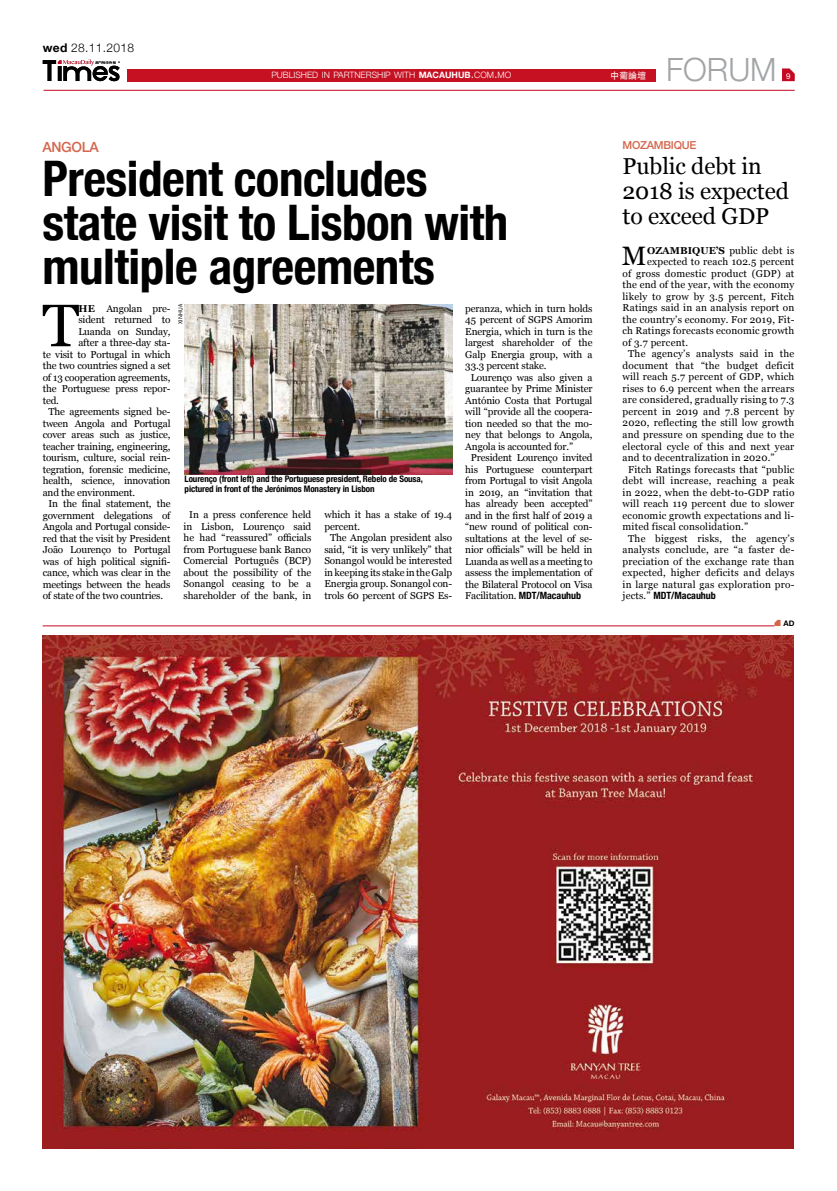
<style>
.page{position:relative;width:837px;height:1191px;background:#fff}
.page>*{position:absolute;margin:0;border:0;box-sizing:border-box;transform-origin:0 0}
.t1{font:59.8px "Georgia";color:#000}
.t2{font:700 condensed 49px/44px "Helvetica Neue";letter-spacing:-.01em;color:#000}
.t3{font:300 32px "Helvetica Neue";color:#a3a4a6}
.t4{font:26.6px "Georgia";color:#000}
.t5{font:23px/25px "Georgia";letter-spacing:-.005em;color:#000}
.t6{font:500 14px "Helvetica Neue";letter-spacing:-.025em;color:#d5664d}
.t7{font:300 12px "Helvetica Neue";letter-spacing:.025em;color:#000}
.t8{font:500 11px "Helvetica Neue";letter-spacing:-.025em;color:#d5664d}
.t9{font:10px/11.5px "Georgia";letter-spacing:-.01em;color:#000;text-align:center}
.t10{font:10px "Georgia";letter-spacing:.02em;color:#000}
.t11{font:700 condensed 10px "Helvetica Neue";letter-spacing:-.005em;color:#000}
.t12{font:700 condensed 9px/10px "Helvetica Neue";letter-spacing:-.01em;color:#000}
.t13{font:9px "Adobe Heiti Std";color:#fff}
.t14{font:300 8.8px "Helvetica Neue";color:#fff}
.t15{font:8px "Helvetica Neue";color:#fff}
.t16{font:700 7.7px "Helvetica Neue";color:#000}
.t17{font:6px "Franklin Gothic";letter-spacing:.025em;color:#000}
.s1{font-weight:700}
.s2{font-size:12.5px}
.s3{font-family:"Helvetica Neue";font-weight:700;font-stretch:condensed}
.s4{font-family:"Georgia";font-weight:400;font-stretch:normal}
</style>
<div class="page">
<div style="left:127px;top:69px;width:528px;height:12px;background:#c61122"></div>
<svg style="left:782px;top:68px;width:12px;height:13px"></svg>
<svg style="left:43px;top:59px;width:77px;height:22px"></svg>
<hr style="left:44px;top:90px;width:750px;height:1px;background:#c50922">
<hr style="left:43px;top:625px;width:731px;height:1px;background:#c50922">
<svg style="left:774px;top:620px;width:6px;height:6px"></svg>
<img style="left:43px;top:635px;width:750px;height:513px">
<img style="left:184px;top:304px;width:268px;height:170px">
<p class="t7" style="left:43px;top:38px;width:93px"><span class="s1">wed</span> 28.11.2018</p>
<p class="t14" style="left:271px;top:68px;width:241px">PUBLISHED IN PARTNERSHIP WITH <span class="s1">MACAUHUB</span><span class="s2">.</span>COM<span class="s2">.</span>MO</p>
<p class="t13" style="left:610px;top:70px;width:37px">中葡論壇</p>
<h3 class="t3" style="left:665px;top:44px;width:112px">FORUM</h3>
<p class="t15" style="left:786px;top:70px;width:6px">9</p>
<h3 class="t6" style="left:43px;top:135px;width:49px">ANGOLA</h3>
<h2 class="t2" style="left:43px;top:153px;width:467px">President concludes state visit to Lisbon with multiple agreements</h2>
<h1 class="t1" style="left:42px;top:282px;width:39px">T</h1>
<p class="t9" style="left:78px;top:302px;width:94px"><span class="s1">HE</span> Angolan pre-</p>
<p class="t9" style="left:465px;top:302px;width:129px">peranza, which in turn holds</p>
<p class="t9" style="left:465px;top:314px;width:129px">45 percent of SGPS Amorim</p>
<p class="t9" style="left:465px;top:325px;width:129px">Energia, which in turn is the</p>
<p class="t9" style="left:465px;top:337px;width:129px">largest shareholder of the</p>
<p class="t9" style="left:465px;top:348px;width:129px">Galp Energia group, with a</p>
<p class="t9" style="left:465px;top:360px;width:83px">33.3 percent stake.</p>
<p class="t9" style="left:471px;top:371px;width:123px">Lourenço was also given a</p>
<p class="t9" style="left:465px;top:383px;width:129px">guarantee by Prime Minister</p>
<p class="t9" style="left:465px;top:394px;width:129px">António Costa that Portugal</p>
<p class="t9" style="left:465px;top:406px;width:129px">will “provide all the coopera-</p>
<p class="t9" style="left:465px;top:417px;width:129px">tion needed so that the mo-</p>
<p class="t9" style="left:465px;top:429px;width:129px">ney that belongs to Angola,</p>
<p class="t9" style="left:465px;top:440px;width:109px">Angola is accounted for.”</p>
<p class="t9" style="left:471px;top:452px;width:123px">President Lourenço invited</p>
<p class="t9" style="left:465px;top:463px;width:129px">his Portuguese counterpart</p>
<p class="t9" style="left:465px;top:475px;width:129px">from Portugal to visit Angola</p>
<p class="t9" style="left:465px;top:486px;width:129px">in 2019, an “invitation that</p>
<p class="t9" style="left:465px;top:498px;width:129px">has already been accepted”</p>
<p class="t9" style="left:465px;top:509px;width:129px">and in the first half of 2019 a</p>
<p class="t9" style="left:465px;top:521px;width:129px">“new round of political con-</p>
<p class="t9" style="left:465px;top:532px;width:129px">sultations at the level of se-</p>
<p class="t9" style="left:465px;top:544px;width:129px">nior officials” will be held in</p>
<p class="t9" style="left:465px;top:555px;width:129px">Luanda as well as a meeting to</p>
<p class="t9" style="left:465px;top:567px;width:129px">assess the implementation of</p>
<p class="t9" style="left:465px;top:578px;width:129px">the Bilateral Protocol on Visa</p>
<p class="t9" style="left:465px;top:590px;width:117px">Facilitation. <span class="s3">MDT/Macauhub</span></p>
<p class="t17" style="left:177px;top:324px;width:21px;rotate:-90deg">xinhua</p>
<p class="t9" style="left:78px;top:314px;width:93px">sident returned to</p>
<p class="t9" style="left:78px;top:325px;width:94px">Luanda on Sunday,</p>
<p class="t9" style="left:78px;top:337px;width:94px">after a three-day sta-</p>
<p class="t9" style="left:43px;top:348px;width:129px">te visit to Portugal in which</p>
<p class="t9" style="left:43px;top:360px;width:129px">the two countries signed a set</p>
<p class="t9" style="left:43px;top:371px;width:129px">of 13 cooperation agreements,</p>
<p class="t9" style="left:43px;top:383px;width:129px">the Portuguese press repor-</p>
<p class="t9" style="left:43px;top:394px;width:18px">ted.</p>
<p class="t9" style="left:48px;top:406px;width:123px">The agreements signed be-</p>
<p class="t9" style="left:43px;top:417px;width:129px">tween Angola and Portugal</p>
<p class="t9" style="left:43px;top:429px;width:129px">cover areas such as justice,</p>
<p class="t9" style="left:43px;top:440px;width:129px">teacher training, engineering,</p>
<p class="t9" style="left:43px;top:452px;width:129px">tourism, culture, social rein-</p>
<p class="t9" style="left:43px;top:463px;width:129px">tegration, forensic medicine,</p>
<p class="t9" style="left:43px;top:475px;width:129px">health, science, innovation</p>
<p class="t9" style="left:43px;top:486px;width:94px">and the environment.</p>
<p class="t9" style="left:48px;top:498px;width:123px">In the final statement, the</p>
<p class="t9" style="left:43px;top:509px;width:129px">government delegations of</p>
<p class="t9" style="left:43px;top:521px;width:129px">Angola and Portugal conside-</p>
<p class="t9" style="left:43px;top:532px;width:129px">red that the visit by President</p>
<p class="t9" style="left:43px;top:544px;width:129px">João Lourenço to Portugal</p>
<p class="t9" style="left:43px;top:555px;width:129px">was of high political signifi-</p>
<p class="t9" style="left:43px;top:567px;width:129px">cance, which was clear in the</p>
<p class="t9" style="left:43px;top:578px;width:129px">meetings between the heads</p>
<p class="t9" style="left:43px;top:590px;width:122px">of state of the two countries.</p>
<p class="t12" style="left:184px;top:473px;width:240px">Lourenço (front left) and the Portuguese president, Rebelo de Sousa, pictured in front of the Jerónimos Monastery in Lisbon</p>
<p class="t9" style="left:183px;top:508px;width:129px">In a press conference held in Lisbon, Lourenço said he had “reassured” officials from Portuguese bank Banco<br>Comercial Português (BCP) about the possibility of the<br>Sonangol ceasing to be a shareholder of the bank, in</p>
<p class="t9" style="left:324px;top:508px;width:129px">which it has a stake of 19.4</p>
<p class="t9" style="left:324px;top:520px;width:37px">percent.</p>
<p class="t9" style="left:330px;top:531px;width:123px">The Angolan president also</p>
<p class="t9" style="left:324px;top:543px;width:129px">said, “it is very unlikely” that</p>
<p class="t9" style="left:324px;top:554px;width:129px">Sonangol would be interested</p>
<p class="t9" style="left:324px;top:566px;width:129px">in keeping its stake in the Galp</p>
<p class="t9" style="left:324px;top:577px;width:129px">Energia group. Sonangol con-</p>
<p class="t9" style="left:324px;top:589px;width:129px">trols 60 percent of SGPS Es-</p>
<p class="t8" style="left:622px;top:136px;width:32px">MOZAMBI</p>
<p class="t8" style="left:673px;top:136px;width:24px">QUE</p>
<h3 class="t5" style="left:622px;top:152px;width:168px">Public debt in<br>2018 is expected to exceed GDP</h3>
<h3 class="t4" style="left:621px;top:237px;width:26px">M</h3>
<p class="t10" style="left:647px;top:243px;width:149px"><span class="s1">OZAMBIQUE’S</span> public debt is</p>
<p class="t10" style="left:647px;top:255px;width:149px">expected to reach 102.5 percent</p>
<p class="t10" style="left:622px;top:266px;width:173px">of gross domestic product (GDP) at</p>
<p class="t10" style="left:622px;top:278px;width:173px">the end of the year, with the economy</p>
<p class="t10" style="left:622px;top:289px;width:173px">likely to grow by 3.5 percent, Fitch</p>
<p class="t10" style="left:622px;top:301px;width:173px">Ratings said in an analysis report on</p>
<p class="t10" style="left:622px;top:312px;width:173px">the country’s economy. For 2019, Fit-</p>
<p class="t10" style="left:622px;top:324px;width:173px">ch Ratings forecasts economic growth</p>
<p class="t10" style="left:622px;top:335px;width:67px">of 3.7 percent.</p>
<p class="t10" style="left:628px;top:347px;width:168px">The agency’s analysts said in the</p>
<p class="t10" style="left:622px;top:358px;width:173px">document that “the budget deficit</p>
<p class="t10" style="left:622px;top:370px;width:173px">will reach 5.7 percent of GDP, which</p>
<p class="t10" style="left:622px;top:381px;width:173px">rises to 6.9 percent when the arrears</p>
<p class="t10" style="left:622px;top:393px;width:173px">are considered, gradually rising to 7.3</p>
<p class="t10" style="left:622px;top:404px;width:173px">percent in 2019 and 7.8 percent by</p>
<p class="t10" style="left:622px;top:416px;width:173px">2020, reflecting the still low growth</p>
<p class="t10" style="left:622px;top:427px;width:173px">and pressure on spending due to the</p>
<p class="t10" style="left:622px;top:439px;width:173px">electoral cycle of this and next year</p>
<p class="t10" style="left:622px;top:450px;width:154px">and to decentralization in 2020.”</p>
<p class="t10" style="left:628px;top:462px;width:168px">Fitch Ratings forecasts that “public</p>
<p class="t10" style="left:622px;top:473px;width:173px">debt will increase, reaching a peak</p>
<p class="t10" style="left:622px;top:485px;width:173px">in 2022, when the debt-to-GDP ratio</p>
<p class="t10" style="left:622px;top:496px;width:173px">will reach 119 percent due to slower</p>
<p class="t10" style="left:622px;top:508px;width:173px">economic growth expectations and li-</p>
<p class="t10" style="left:622px;top:519px;width:127px">mited fiscal consolidation.”</p>
<p class="t10" style="left:628px;top:531px;width:168px">The biggest risks, the agency’s</p>
<p class="t10" style="left:622px;top:542px;width:173px">analysts conclude, are “a faster de-</p>
<p class="t10" style="left:622px;top:554px;width:173px">preciation of the exchange rate than</p>
<p class="t10" style="left:622px;top:565px;width:173px">expected, higher deficits and delays</p>
<p class="t10" style="left:622px;top:577px;width:173px">in large natural gas exploration pro-</p>
<p class="t11" style="left:622px;top:587px;width:95px"><span class="s4">jects.”</span> MDT/Macauhub</p>
<p class="t16" style="left:783px;top:617px;width:12px">AD</p>
</div>
